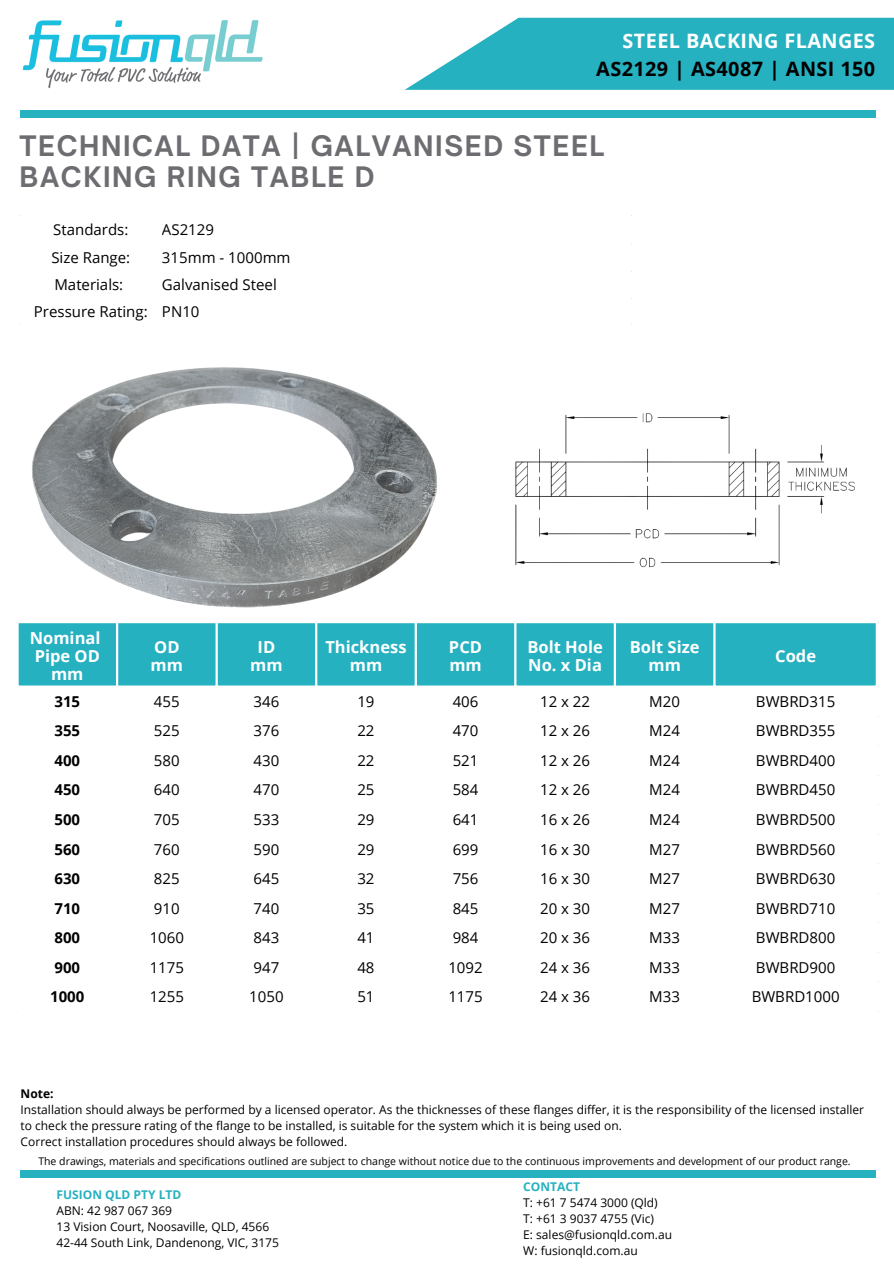
<style>
.page{position:relative;width:894px;height:1264px;background:#fff}
.page>*{position:absolute;margin:0;border:0;box-sizing:border-box;transform-origin:0 0}
.t1{font:700 27px/31.5px "Open Sauce One";letter-spacing:.06em;color:#6d6d71}
.t2{font:700 19.8px "Open Sans";letter-spacing:.02em;color:#000}
.t3{font:700 19.8px "Open Sans";letter-spacing:.02em;color:#fff}
.t4{font:700 16.5px/18px "Open Sans";color:#fff;text-align:center}
.t5{font:15px/26.5px "Open Sans";color:#000}
.t6{font:700 15px "Open Sans";color:#000}
.t7{font:12px/16px "Open Sans";color:#000}
.t8{font:700 12px "Open Sans";color:#26b1c1}
.t9{font:700 12px "Open Sans";color:#000}
.t10{font:10.5px "Open Sans";color:#000}
</style>
<div class="page">
<div style="left:20px;top:111px;width:855px;height:6px;background:#26b1c1"></div>
<img style="left:22px;top:20px;width:241px;height:69px">
<svg style="left:405px;top:18px;width:488px;height:72px;background:#41bac8"></svg>
<div style="left:19px;top:623px;width:856px;height:62px;background:#26b1c1"></div>
<hr style="left:116px;top:623px;width:2px;height:387px;background:#fff">
<hr style="left:215px;top:623px;width:3px;height:387px;background:#fff">
<hr style="left:315px;top:623px;width:2px;height:387px;background:#fff">
<hr style="left:414px;top:623px;width:3px;height:387px;background:#fff">
<hr style="left:514px;top:623px;width:2px;height:387px;background:#fff">
<hr style="left:613px;top:623px;width:3px;height:387px;background:#fff">
<hr style="left:713px;top:623px;width:2px;height:387px;background:#fff">
<img style="left:515px;top:413px;width:340px;height:155px">
<div style="left:21px;top:1170px;width:854px;height:7px;background:#26b1c1"></div>
<img style="left:32px;top:367px;width:405px;height:241px">
<h2 class="t3" style="left:622px;top:27px;width:254px">STEEL BACKING FLANGES</h2>
<h2 class="t2" style="left:596px;top:54px;width:280px">AS2129 | AS4087 | ANSI 150</h2>
<h1 class="t1" style="left:20px;top:130px;width:586px">TECHNICAL DATA | GALVANISED STEEL<br>BACKING RING TABLE D</h1>
<p class="t5" style="left:53px;top:216px;width:77px">Standards:</p>
<p class="t5" style="left:162px;top:216px;width:54px">AS2129</p>
<p class="t5" style="left:51px;top:243px;width:80px">Size Range:</p>
<p class="t5" style="left:162px;top:243px;width:130px">315mm - 1000mm</p>
<p class="t5" style="left:54px;top:271px;width:70px">Materials:</p>
<p class="t5" style="left:34px;top:271px;width:244px;text-indent:128px">Galvanised Steel<br>Pressure Rating: PN10</p>
<h3 class="t4" style="left:30px;top:628px;width:72px">Nominal<br>Pipe OD mm</h3>
<h3 class="t4" style="left:151px;top:637px;width:34px;text-align:left">OD mm</h3>
<h3 class="t4" style="left:250px;top:637px;width:34px">ID mm</h3>
<h3 class="t4" style="left:325px;top:637px;width:83px">Thickness mm</h3>
<h3 class="t4" style="left:449px;top:637px;width:35px;text-align:left">PCD mm</h3>
<h3 class="t4" style="left:527px;top:637px;width:77px;text-align:left">Bolt Hole<br>No. x Dia</h3>
<h3 class="t4" style="left:629px;top:637px;width:71px">Bolt Size mm</h3>
<h3 class="t4" style="left:775px;top:646px;width:42px">Code</h3>
<p class="t6" style="left:54px;top:691px;width:27px">315</p>
<p class="t5" style="left:154px;top:687px;width:27px">455</p>
<p class="t5" style="left:253px;top:687px;width:27px">346</p>
<p class="t5" style="left:357px;top:687px;width:19px">19</p>
<p class="t5" style="left:452px;top:687px;width:27px">406</p>
<p class="t5" style="left:540px;top:687px;width:51px">12 x 22</p>
<p class="t5" style="left:649px;top:687px;width:32px">M20</p>
<p class="t5" style="left:755px;top:687px;width:81px">BWBRD315</p>
<p class="t6" style="left:54px;top:720px;width:27px">355</p>
<p class="t5" style="left:154px;top:717px;width:27px">525</p>
<p class="t5" style="left:253px;top:717px;width:27px">376</p>
<p class="t5" style="left:357px;top:717px;width:19px">22</p>
<p class="t5" style="left:452px;top:717px;width:27px">470</p>
<p class="t5" style="left:540px;top:717px;width:51px">12 x 26</p>
<p class="t5" style="left:649px;top:717px;width:32px">M24</p>
<p class="t5" style="left:755px;top:717px;width:81px">BWBRD355</p>
<p class="t6" style="left:54px;top:750px;width:27px">400</p>
<p class="t5" style="left:154px;top:746px;width:27px">580</p>
<p class="t5" style="left:253px;top:746px;width:27px">430</p>
<p class="t5" style="left:357px;top:746px;width:19px">22</p>
<p class="t5" style="left:452px;top:746px;width:27px">521</p>
<p class="t5" style="left:540px;top:746px;width:51px">12 x 26</p>
<p class="t5" style="left:649px;top:746px;width:32px">M24</p>
<p class="t5" style="left:755px;top:746px;width:81px">BWBRD400</p>
<p class="t6" style="left:54px;top:779px;width:27px">450</p>
<p class="t5" style="left:154px;top:776px;width:27px">640</p>
<p class="t5" style="left:253px;top:776px;width:27px">470</p>
<p class="t5" style="left:357px;top:776px;width:19px">25</p>
<p class="t5" style="left:452px;top:776px;width:27px">584</p>
<p class="t5" style="left:540px;top:776px;width:51px">12 x 26</p>
<p class="t5" style="left:649px;top:776px;width:32px">M24</p>
<p class="t5" style="left:755px;top:776px;width:81px">BWBRD450</p>
<p class="t6" style="left:54px;top:809px;width:27px">500</p>
<p class="t5" style="left:154px;top:805px;width:27px">705</p>
<p class="t5" style="left:253px;top:805px;width:27px">533</p>
<p class="t5" style="left:357px;top:805px;width:19px">29</p>
<p class="t5" style="left:452px;top:805px;width:27px">641</p>
<p class="t5" style="left:540px;top:805px;width:51px">16 x 26</p>
<p class="t5" style="left:649px;top:805px;width:32px">M24</p>
<p class="t5" style="left:755px;top:805px;width:81px">BWBRD500</p>
<p class="t6" style="left:54px;top:838px;width:27px">560</p>
<p class="t5" style="left:154px;top:835px;width:27px">760</p>
<p class="t5" style="left:253px;top:835px;width:27px">590</p>
<p class="t5" style="left:357px;top:835px;width:19px">29</p>
<p class="t5" style="left:452px;top:835px;width:27px">699</p>
<p class="t5" style="left:540px;top:835px;width:51px">16 x 30</p>
<p class="t5" style="left:649px;top:835px;width:32px">M27</p>
<p class="t5" style="left:755px;top:835px;width:81px">BWBRD560</p>
<p class="t6" style="left:54px;top:868px;width:27px">630</p>
<p class="t5" style="left:154px;top:864px;width:27px">825</p>
<p class="t5" style="left:253px;top:864px;width:27px">645</p>
<p class="t5" style="left:357px;top:864px;width:19px">32</p>
<p class="t5" style="left:452px;top:864px;width:27px">756</p>
<p class="t5" style="left:540px;top:864px;width:51px">16 x 30</p>
<p class="t5" style="left:649px;top:864px;width:32px">M27</p>
<p class="t5" style="left:755px;top:864px;width:81px">BWBRD630</p>
<p class="t6" style="left:54px;top:897px;width:27px">710</p>
<p class="t5" style="left:154px;top:894px;width:27px">910</p>
<p class="t5" style="left:253px;top:894px;width:27px">740</p>
<p class="t5" style="left:357px;top:894px;width:19px">35</p>
<p class="t5" style="left:452px;top:894px;width:27px">845</p>
<p class="t5" style="left:540px;top:894px;width:51px">20 x 30</p>
<p class="t5" style="left:649px;top:894px;width:32px">M27</p>
<p class="t5" style="left:755px;top:894px;width:81px">BWBRD710</p>
<p class="t6" style="left:54px;top:927px;width:27px">800</p>
<p class="t5" style="left:150px;top:923px;width:36px">1060</p>
<p class="t5" style="left:253px;top:923px;width:27px">843</p>
<p class="t5" style="left:357px;top:923px;width:19px">41</p>
<p class="t5" style="left:452px;top:923px;width:27px">984</p>
<p class="t5" style="left:540px;top:923px;width:51px">20 x 36</p>
<p class="t5" style="left:649px;top:923px;width:32px">M33</p>
<p class="t5" style="left:755px;top:923px;width:81px">BWBRD800</p>
<p class="t6" style="left:54px;top:956px;width:27px">900</p>
<p class="t5" style="left:150px;top:953px;width:36px">1175</p>
<p class="t5" style="left:253px;top:953px;width:27px">947</p>
<p class="t5" style="left:357px;top:953px;width:19px">48</p>
<p class="t5" style="left:448px;top:953px;width:36px">1092</p>
<p class="t5" style="left:540px;top:953px;width:51px">24 x 36</p>
<p class="t5" style="left:649px;top:953px;width:32px">M33</p>
<p class="t5" style="left:755px;top:953px;width:81px">BWBRD900</p>
<p class="t6" style="left:50px;top:986px;width:36px">1000</p>
<p class="t5" style="left:150px;top:983px;width:36px">1255</p>
<p class="t5" style="left:249px;top:983px;width:36px">1050</p>
<p class="t5" style="left:357px;top:983px;width:19px">51</p>
<p class="t5" style="left:448px;top:983px;width:36px">1175</p>
<p class="t5" style="left:540px;top:983px;width:51px">24 x 36</p>
<p class="t5" style="left:649px;top:983px;width:32px">M33</p>
<p class="t5" style="left:751px;top:983px;width:89px">BWBRD1000</p>
<p class="t9" style="left:21px;top:1084px;width:34px">Note:</p>
<p class="t7" style="left:21px;top:1101px;width:844px">Installation should always be performed by a licensed operator. As the thicknesses of these flanges differ, it is the responsibility of the licensed installer to check the pressure rating of the flange to be installed, is suitable for the system which it is being used on.<br>Correct installation procedures should always be followed.</p>
<p class="t10" style="left:38px;top:1153px;width:813px">The drawings, materials and specifications outlined are subject to change without notice due to the continuous improvements and development of our product range.</p>
<p class="t8" style="left:57px;top:1186px;width:126px">FUSION QLD PTY LTD</p>
<p class="t7" style="left:57px;top:1202px;width:224px">ABN: 42 987 067 369<br>13 Vision Court, Noosaville, QLD, 4566<br>42-44 South Link, Dandenong, VIC, 3175</p>
<p class="t8" style="left:523px;top:1178px;width:58px">CONTACT</p>
<p class="t7" style="left:523px;top:1194px;width:150px">T: +61 7 5474 3000 (Qld)<br>T: +61 3 9037 4755 (Vic)<br>E: sales@fusionqld.com.au<br>W: fusionqld.com.au</p>
</div>
